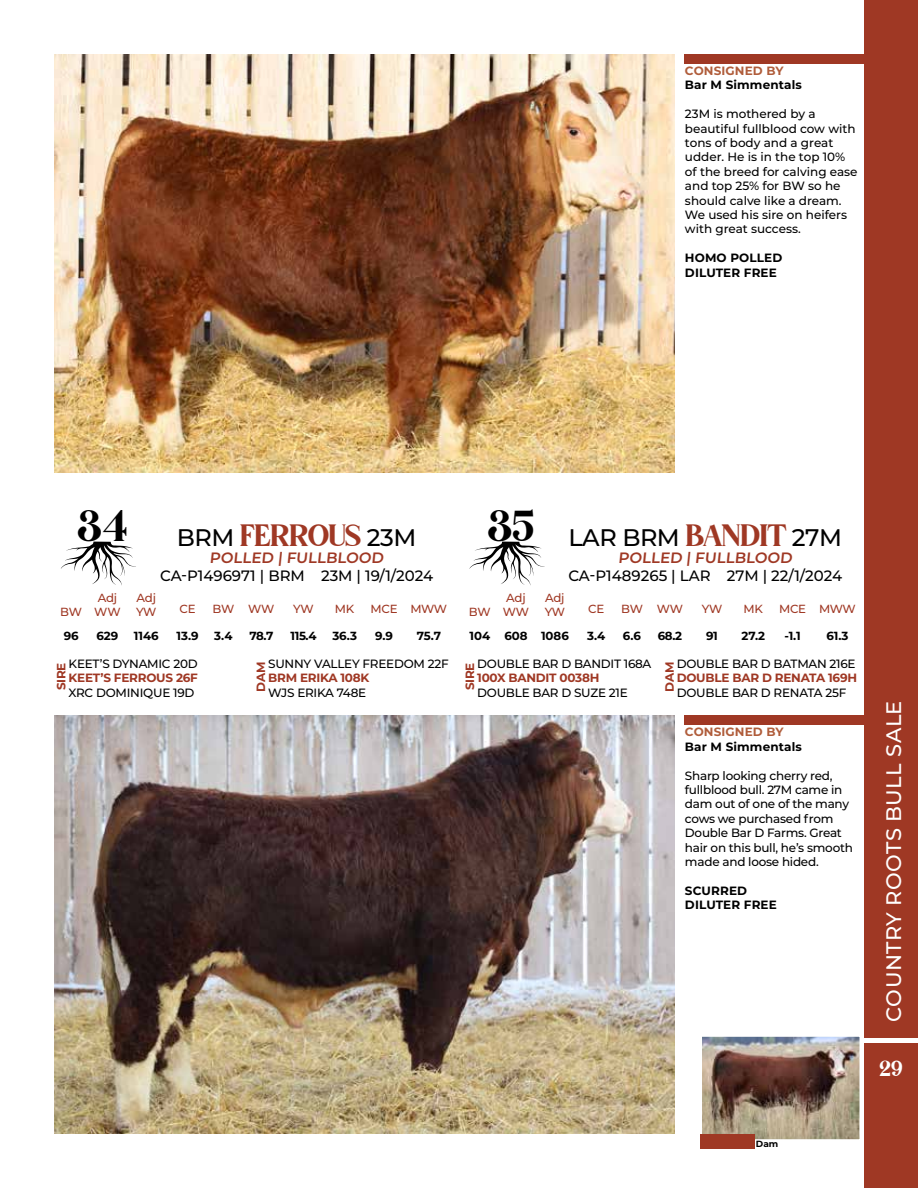
<style>
.page{position:relative;width:918px;height:1188px;background:#fff}
.page>*{position:absolute;margin:0;border:0;box-sizing:border-box;transform-origin:0 0}
.t1{font:30px "Backslash";letter-spacing:-.02em;color:#9f3824}
.t2{font:500 24px "Montserrat";letter-spacing:-.02em;color:#000}
.t3{font:500 21px "Montserrat";letter-spacing:.02em;color:#fff}
.t4{font:21px "Backslash";color:#fff}
.t5{font:500 15px "Montserrat";color:#000}
.t6{font:600 15px "Montserrat";color:#9f3824}
.t7{font:500 12px/14.4px "Montserrat";letter-spacing:-.02em;color:#000}
.t8{font:500 12px/14.4px "Montserrat";color:#000}
.t9{font:700 12px "Montserrat";letter-spacing:-.02em;color:#9f3824}
.t10{font:700 12px/14.4px "Montserrat";letter-spacing:.01em;color:#000}
.t11{font:700 12px "Montserrat";letter-spacing:.01em;color:#b05d3b}
.t12{font:700 11.7px "Montserrat";color:#000}
.t13{font:500 11.7px/14.1px "Montserrat";letter-spacing:-.025em;color:#9f3824}
.t14{font:700 9px "Montserrat";color:#000}
.s1{font-family:"Montserrat";font-weight:500;font-size:24px;color:#000}
.s2{font-family:"Backslash";font-weight:400;font-size:30px;color:#9f3824}
</style>
<div class="page">
<div style="left:864px;top:0;width:54px;height:1188px;background:#9f3824"></div>
<div style="left:864px;top:1038px;width:54px;height:5px;background:#fff"></div>
<img style="left:54px;top:54px;width:621px;height:418px">
<img style="left:54px;top:716px;width:621px;height:418px">
<div style="left:685px;top:54px;width:179px;height:9px;background:#9f3824"></div>
<div style="left:685px;top:716px;width:179px;height:9px;background:#9f3824"></div>
<img style="left:703px;top:1037px;width:156px;height:102px">
<div style="left:698px;top:1032px;width:166px;height:112px;border:4px solid #fff"></div>
<div style="left:700px;top:1134px;width:54px;height:15px;background:#9f3824"></div>
<svg style="left:61px;top:541px;width:75px;height:44px"></svg>
<svg style="left:469px;top:541px;width:76px;height:44px"></svg>
<p class="t11" style="left:685px;top:62px;width:100px">CONSIGNED BY</p>
<p class="t10" style="left:685px;top:77px;width:118px">Bar M Simmentals</p>
<p class="t8" style="left:685px;top:106px;width:174px">23M is mothered by a beautiful fullblood cow with tons of body and a great udder. He is in the top 10% of the breed for calving ease and top 25% for BW so he should calve like a dream.<br>We used his sire on heifers with great success.</p>
<p class="t10" style="left:685px;top:250px;width:99px">HOMO POLLED<br>DILUTER FREE</p>
<h1 class="t1" style="left:77px;top:519px;width:341px"><sup>34</sup> <span class="s1">BRM</span> FERROUS <span class="s1">23M</span></h1>
<h2 class="t2" style="left:487px;top:521px;width:356px"><sup>35</sup> LAR BRM <span class="s2">BANDIT</span> 27M</h2>
<p class="t6" style="left:210px;top:547px;width:178px">POLLED | FULLBLOOD</p>
<p class="t5" style="left:160px;top:565px;width:274px">CA-P1496971 | BRM 23M | 19/1/2024</p>
<p class="t6" style="left:618px;top:547px;width:178px">POLLED | FULLBLOOD</p>
<p class="t5" style="left:568px;top:565px;width:275px">CA-P1489265 | LAR 27M | 22/1/2024</p>
<p class="t13" style="left:94px;top:591px;width:28px">Adj<br>WW</p>
<p class="t13" style="left:136px;top:591px;width:22px">Adj<br>YW</p>
<p class="t13" style="left:180px;top:602px;width:18px">CE</p>
<p class="t13" style="left:212px;top:602px;width:64px">BW WW</p>
<p class="t13" style="left:293px;top:602px;width:22px">YW</p>
<p class="t13" style="left:335px;top:602px;width:21px">MK</p>
<p class="t13" style="left:370px;top:602px;width:78px">MCE MWW</p>
<p class="t12" style="left:177px;top:627px;width:24px">13.9</p>
<p class="t12" style="left:214px;top:627px;width:20px">3.4</p>
<p class="t12" style="left:249px;top:627px;width:26px">78.7</p>
<p class="t12" style="left:290px;top:627px;width:27px">115.4</p>
<p class="t12" style="left:332px;top:627px;width:26px">36.3</p>
<p class="t12" style="left:375px;top:627px;width:19px">9.9</p>
<p class="t12" style="left:417px;top:627px;width:26px">75.7</p>
<p class="t13" style="left:60px;top:605px;width:23px">BW</p>
<p class="t12" style="left:64px;top:627px;width:16px">96</p>
<p class="t12" style="left:96px;top:627px;width:23px">629</p>
<p class="t12" style="left:134px;top:627px;width:26px">1146</p>
<p class="t7" style="left:69px;top:656px;width:131px">KEET’S DYNAMIC 20D</p>
<p class="t9" style="left:69px;top:669px;width:131px">KEET’S FERROUS 26F</p>
<p class="t7" style="left:69px;top:685px;width:127px">XRC DOMINIQUE 19D</p>
<p class="t9" style="left:53px;top:690px;width:29px;rotate:-90deg">SIRE</p>
<p class="t9" style="left:252px;top:692px;width:31px;rotate:-90deg">DAM</p>
<p class="t7" style="left:268px;top:656px;width:182px">SUNNY VALLEY FREEDOM 22F</p>
<p class="t9" style="left:268px;top:669px;width:103px">BRM ERIKA 108K</p>
<p class="t7" style="left:268px;top:685px;width:100px">WJS ERIKA 748E</p>
<p class="t13" style="left:503px;top:591px;width:28px">Adj<br>WW</p>
<p class="t13" style="left:545px;top:591px;width:22px">Adj<br>YW</p>
<p class="t12" style="left:469px;top:627px;width:101px">104 608 1086</p>
<p class="t7" style="left:477px;top:656px;width:176px">DOUBLE BAR D BANDIT 168A</p>
<p class="t9" style="left:477px;top:669px;width:124px">100X BANDIT 0038H</p>
<p class="t7" style="left:477px;top:685px;width:152px">DOUBLE BAR D SUZE 21E</p>
<p class="t13" style="left:588px;top:602px;width:18px">CE</p>
<p class="t13" style="left:621px;top:602px;width:64px">BW WW</p>
<p class="t13" style="left:702px;top:602px;width:22px">YW</p>
<p class="t13" style="left:744px;top:602px;width:21px">MK</p>
<p class="t13" style="left:779px;top:602px;width:78px">MCE MWW</p>
<p class="t12" style="left:587px;top:627px;width:20px">3.4</p>
<p class="t12" style="left:623px;top:627px;width:20px">6.6</p>
<p class="t12" style="left:658px;top:627px;width:26px">68.2</p>
<p class="t12" style="left:706px;top:627px;width:13px">91</p>
<p class="t12" style="left:741px;top:627px;width:25px">27.2</p>
<p class="t12" style="left:784px;top:627px;width:18px">-1.1</p>
<p class="t12" style="left:826px;top:627px;width:24px">61.3</p>
<p class="t13" style="left:469px;top:605px;width:23px">BW</p>
<p class="t9" style="left:461px;top:690px;width:29px;rotate:-90deg">SIRE</p>
<p class="t9" style="left:661px;top:692px;width:31px;rotate:-90deg">DAM</p>
<p class="t7" style="left:677px;top:656px;width:180px">DOUBLE BAR D BATMAN 216E</p>
<p class="t9" style="left:677px;top:669px;width:182px">DOUBLE BAR D RENATA 169H</p>
<p class="t7" style="left:677px;top:685px;width:171px">DOUBLE BAR D RENATA 25F</p>
<p class="t11" style="left:685px;top:724px;width:100px">CONSIGNED BY</p>
<p class="t10" style="left:685px;top:739px;width:118px">Bar M Simmentals</p>
<p class="t7" style="left:685px;top:768px;width:169px">Sharp looking cherry red, fullblood bull. 27M came in dam out of one of the many cows we purchased from<br>Double Bar D Farms. Great hair on this bull, he’s smooth made and loose hided.</p>
<p class="t10" style="left:685px;top:883px;width:93px">SCURRED<br>DILUTER FREE</p>
<h3 class="t3" style="left:879px;top:1022px;width:323px;rotate:-90deg">COUNTRY ROOTS BULL SALE</h3>
<h3 class="t4" style="left:879px;top:1057px;width:25px">29</h3>
<p class="t14" style="left:756px;top:1138px;width:24px">Dam</p>
</div>
